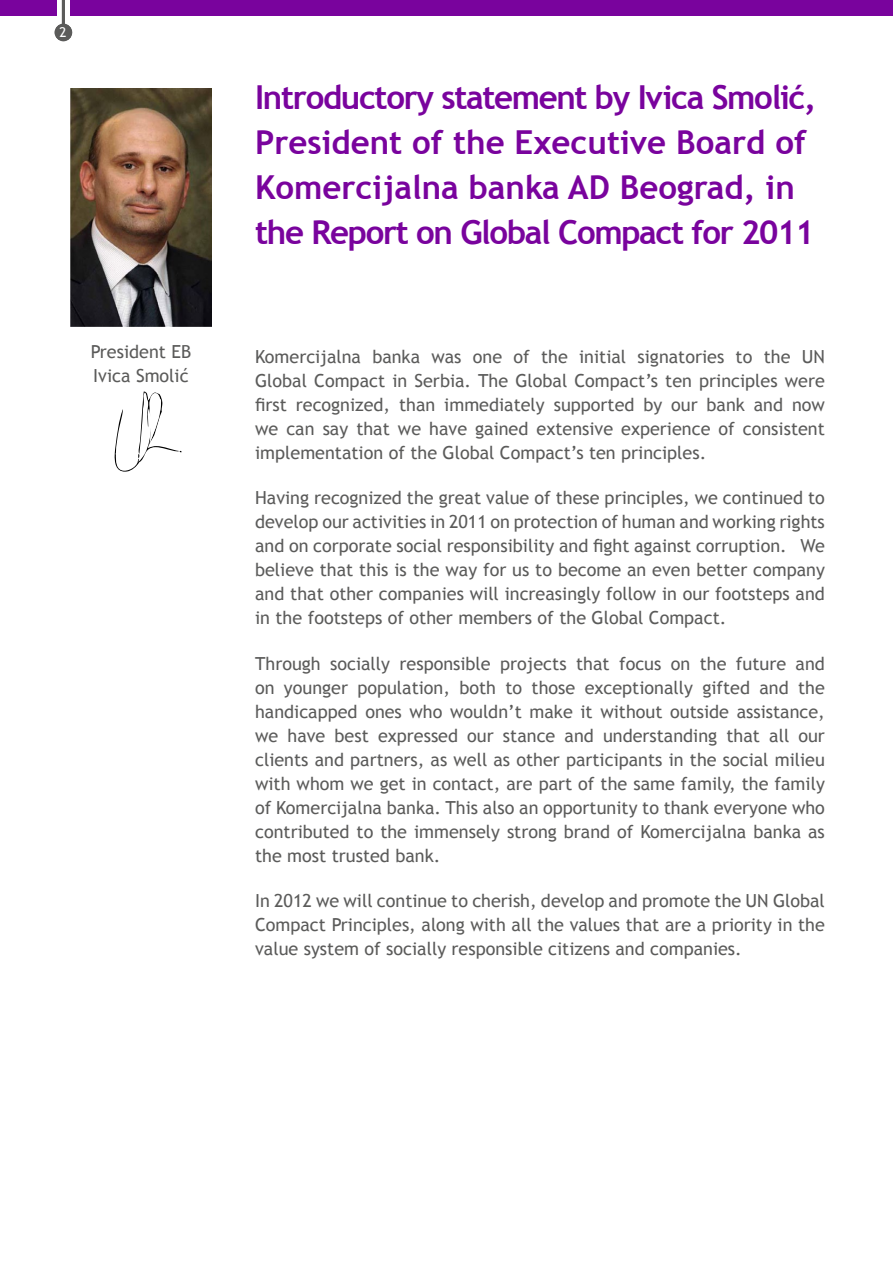
<style>
.page{position:relative;width:893px;height:1263px;background:#fff}
.page>*{position:absolute;margin:0;border:0;box-sizing:border-box;transform-origin:0 0}
.t1{font:700 33px/45px "Trebuchet MS";letter-spacing:-.04em;color:#79039d}
.t2{font:18px/24px "Trebuchet MS";color:#5b5b5a;text-align:justify}
.t3{font:13.5px "Trebuchet MS";color:#fff}
</style>
<div class="page">
<div style="left:55px;top:24px;width:17px;height:17px;background:#5b5b5a;border-radius:50%"></div>
<div style="left:0;top:0;width:56px;height:16px;background:#79039d"></div>
<div style="left:71px;top:0;width:822px;height:16px;background:#79039d"></div>
<hr style="left:62px;top:0;width:3px;height:25px;background:#5b5b5a">
<img style="left:70px;top:88px;width:142px;height:239px">
<svg style="left:114px;top:392px;width:67px;height:80px"></svg>
<p class="t3" style="left:59px;top:25px;width:9px">2</p>
<p class="t2" style="left:91px;top:340px;width:102px">President EB<br>Ivica Smolić</p>
<h1 class="t1" style="left:255px;top:75px;width:563px">Introductory statement by Ivica Smolić, President of the Executive Board of Komercijalna banka AD Beograd, in the Report on Global Compact for 2011</h1>
<p class="t2" style="left:255px;top:345px;width:571px">Komercijalna banka was one of the initial signatories to the UN Global Compact in Serbia. The Global Compact’s ten principles were first recognized, than immediately supported by our bank and now we can say that we have gained extensive experience of consistent implementation of the Global Compact’s ten principles.</p>
<p class="t2" style="left:255px;top:486px;width:571px">Having recognized the great value of these principles, we continued to develop our activities in 2011 on protection of human and working rights and on corporate social responsibility and fight against corruption. We believe that this is the way for us to become an even better company and that other companies will increasingly follow in our footsteps and in the footsteps of other members of the Global Compact.</p>
<p class="t2" style="left:255px;top:651px;width:571px">Through socially responsible projects that focus on the future and on younger population, both to those exceptionally gifted and the handicapped ones who wouldn’t make it without outside assistance, we have best expressed our stance and understanding that all our clients and partners, as well as other participants in the social milieu with whom we get in contact, are part of the same family, the family of Komercijalna banka. This also an opportunity to thank everyone who contributed to the immensely strong brand of Komercijalna banka as the most trusted bank.</p>
<p class="t2" style="left:255px;top:889px;width:571px">In 2012 we will continue to cherish, develop and promote the UN Global Compact Principles, along with all the values that are a priority in the value system of socially responsible citizens and companies.</p>
</div>
